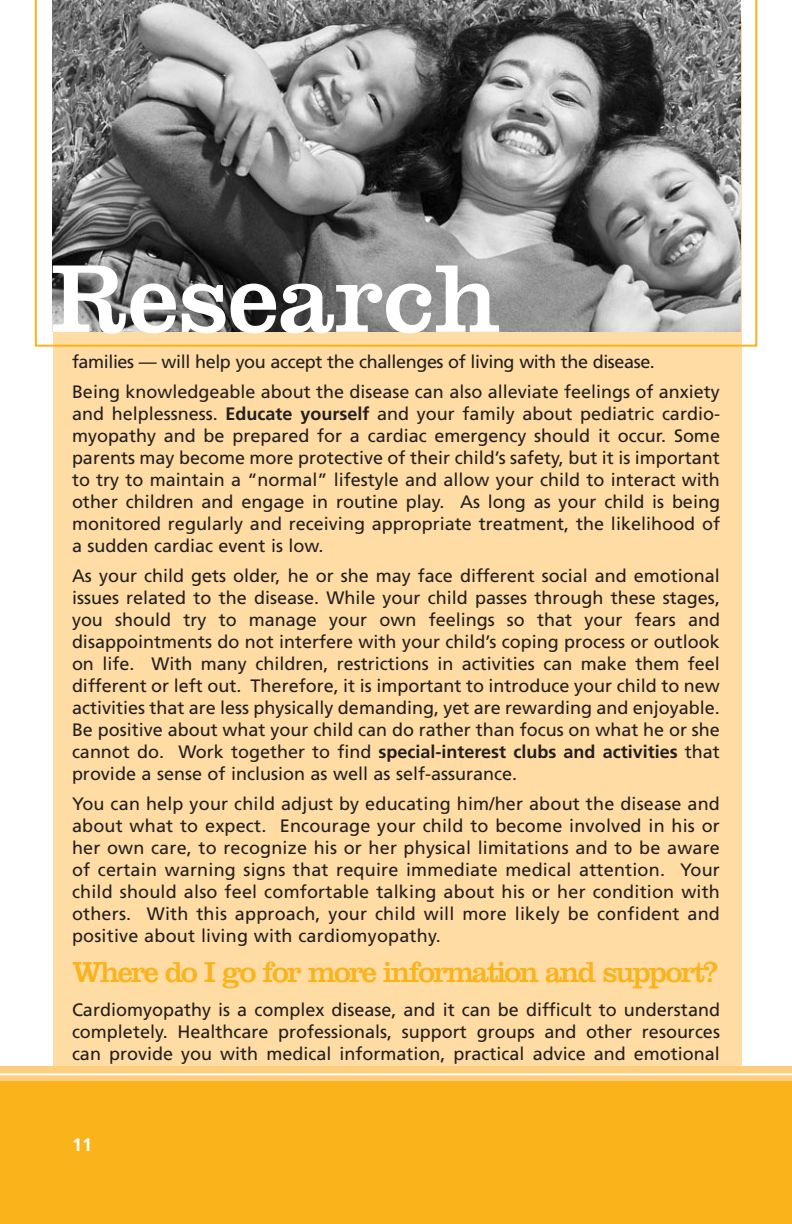
<style>
.page{position:relative;width:792px;height:1224px;background:#fff}
.page>*{position:absolute;margin:0;border:0;box-sizing:border-box;transform-origin:0 0}
.t1{font:100.2px "Clarendon LT Std";color:#fff}
.t2{font:30px "Clarendon LT Std";letter-spacing:-.065em;color:#fbb31b}
.t3{font:18px/22px "Frutiger";color:#231f20;text-align:justify}
.t4{font:18px "Frutiger";letter-spacing:-.02em;color:#231f20}
.t5{font:700 18px "Frutiger";color:#fff}
.s1{font-weight:700}
</style>
<div class="page">
<div style="left:53px;top:22px;width:688px;height:1080px;background:#fedca4"></div>
<div style="left:0;top:1066px;width:792px;height:146px;background:linear-gradient(to right,#fece7c,#fece7c)"></div>
<div style="left:0;top:1082px;width:792px;height:142px;background:#fbb31b"></div>
<hr style="left:0;top:1073px;width:792px;height:2px;background:#fff">
<svg style="left:35px;top:0;width:722px;height:347px"></svg>
<p class="t1" style="left:50px;top:259px;width:452px">Research</p>
<p class="t4" style="left:72px;top:354px;width:585px">families — will help you accept the challenges of living with the disease.</p>
<p class="t3" style="left:72px;top:382px;width:650px">Being knowledgeable about the disease can also alleviate feelings of anxiety and helplessness. <span class="s1">Educate yourself</span> and your family about pediatric cardio&shy;myopathy and be prepared for a cardiac emergency should it occur. Some parents may become more protective of their child’s safety, but it is important to try to maintain a “normal” lifestyle and allow your child to interact with other children and engage in routine play. As long as your child is being monitored regularly and receiving appropriate treatment, the likelihood of a sudden cardiac event is low.</p>
<p class="t3" style="left:72px;top:566px;width:650px">As your child gets older, he or she may face different social and emotional issues related to the disease. While your child passes through these stages, you should try to manage your own feelings so that your fears and disappointments do not interfere with your child’s coping process or outlook on life. With many children, restrictions in activities can make them feel different or left out. Therefore, it is important to introduce your child to new activities that are less physically demanding, yet are rewarding and enjoyable.<br>Be positive about what your child can do rather than focus on what he or she cannot do. Work together to find <span class="s1">special-interest clubs and activities</span> that provide a sense of inclusion as well as self-assurance.</p>
<p class="t3" style="left:72px;top:794px;width:649px">You can help your child adjust by educating him/her about the disease and about what to expect. Encourage your child to become involved in his or her own care, to recognize his or her physical limitations and to be aware of certain warning signs that require immediate medical attention. Your child should also feel comfortable talking about his or her condition with others. With this approach, your child will more likely be confident and positive about living with cardiomyopathy.</p>
<p class="t2" style="left:72px;top:960px;width:648px">Where do I go for more information and support?</p>
<p class="t3" style="left:72px;top:1000px;width:650px">Cardiomyopathy is a complex disease, and it can be difficult to understand completely. Healthcare professionals, support groups and other resources can provide you with medical information, practical advice and emotional</p>
<p class="t5" style="left:72px;top:1138px;width:22px">11</p>
</div>
